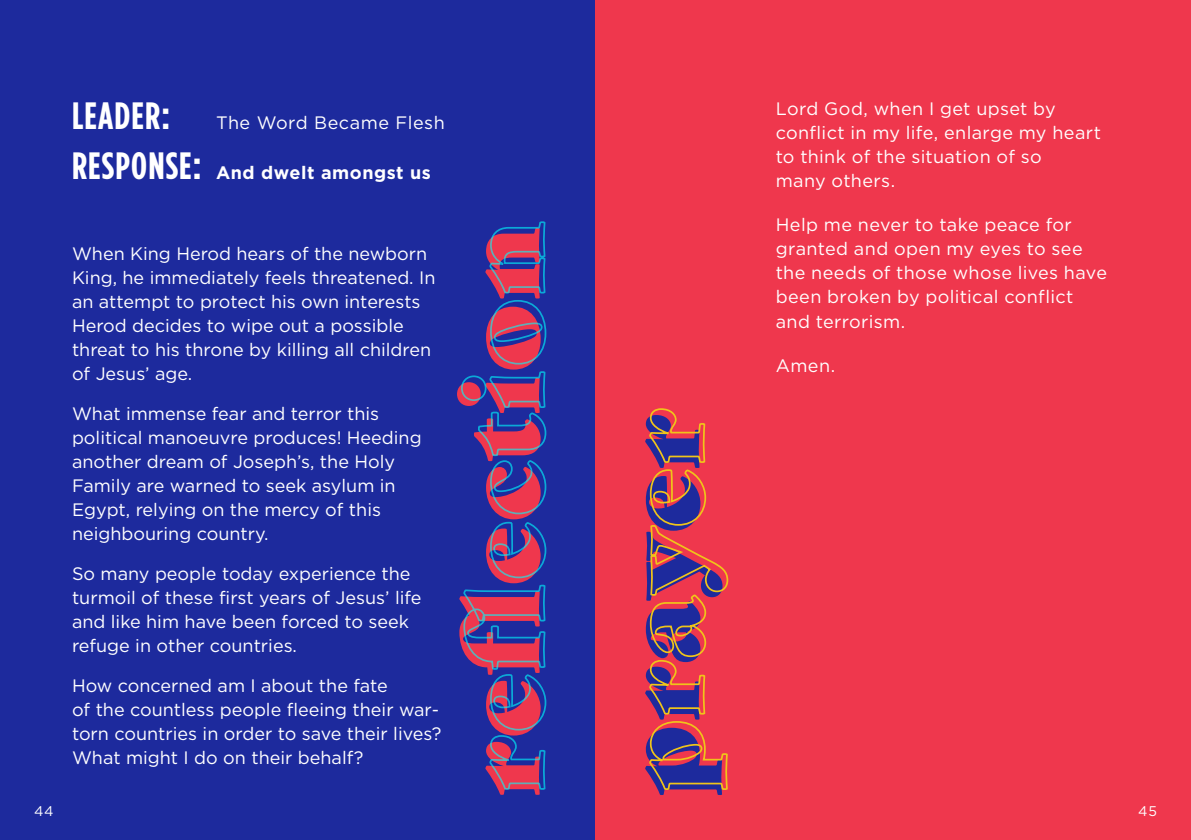
<style>
.page{position:relative;width:1191px;height:840px;background:#fff}
.page>*{position:absolute;margin:0;border:0;box-sizing:border-box;transform-origin:0 0}
.t1{font:103.4px "Gastromond";letter-spacing:.04em;color:#ef374d}
.t2{font:103.4px "Gastromond";letter-spacing:.04em;color:#1d2a9d}
.t3{font:18px/24px "Gotham";color:#fff}
.t4{font:18px/24px "Gotham";letter-spacing:.02em;color:#fff}
.t5{font:700 18px "Gotham";letter-spacing:.03em;color:#fff}
.t6{font:18px "Gotham";letter-spacing:.03em;color:#fff}
.t7{font:14px "Gotham";color:#fff}
.s1{font-family:"Gotham Condensed";font-weight:700;font-size:38px}
.s2{font-family:"Gotham Condensed";font-size:38px}
</style>
<div class="page">
<div style="left:0;top:0;width:595px;height:839px;background:#1d2a9d"></div>
<div style="left:595px;top:0;width:596px;height:839px;background:#ef374d"></div>
<svg style="left:461px;top:221px;width:86px;height:569px"></svg>
<svg style="left:649px;top:408px;width:80px;height:382px"></svg>
<p class="t6" style="left:72px;top:112px;width:374px"><span class="s1">LEADER:</span> The Word Became Flesh</p>
<p class="t5" style="left:72px;top:162px;width:360px"><span class="s2">RESPONSE:</span> And dwelt amongst us</p>
<p class="t3" style="left:72px;top:241px;width:365px">When King Herod hears of the newborn King, he immediately feels threatened. In an attempt to protect his own interests Herod decides to wipe out a possible threat to his throne by killing all children of Jesus’ age.</p>
<p class="t3" style="left:72px;top:401px;width:351px">What immense fear and terror this political manoeuvre produces! Heeding another dream of Joseph’s, the Holy Family are warned to seek asylum in Egypt, relying on the mercy of this neighbouring country.</p>
<p class="t3" style="left:72px;top:561px;width:351px">So many people today experience the turmoil of these first years of Jesus’ life and like him have been forced to seek refuge in other countries.</p>
<p class="t3" style="left:72px;top:673px;width:371px">How concerned am I about the fate<br>of the countless people fleeing their war&shy;torn countries in order to save their lives?<br>What might I do on their behalf?</p>
<p class="t1" style="left:421px;top:795px;width:570px;rotate:-90deg">reflection</p>
<p class="t2" style="left:580px;top:795px;width:382px;rotate:-90deg">prayer</p>
<p class="t3" style="left:775px;top:96px;width:327px">Lord God, when I get upset by conflict in my life, enlarge my heart to think of the situation of so<br>many others.</p>
<p class="t4" style="left:775px;top:212px;width:333px">Help me never to take peace for granted and open my eyes to see the needs of those whose lives have been broken by political conflict and terrorism.</p>
<p class="t3" style="left:775px;top:352px;width:61px">Amen.</p>
<p class="t7" style="left:34px;top:803px;width:21px">44</p>
<p class="t7" style="left:1138px;top:803px;width:20px">45</p>
</div>
